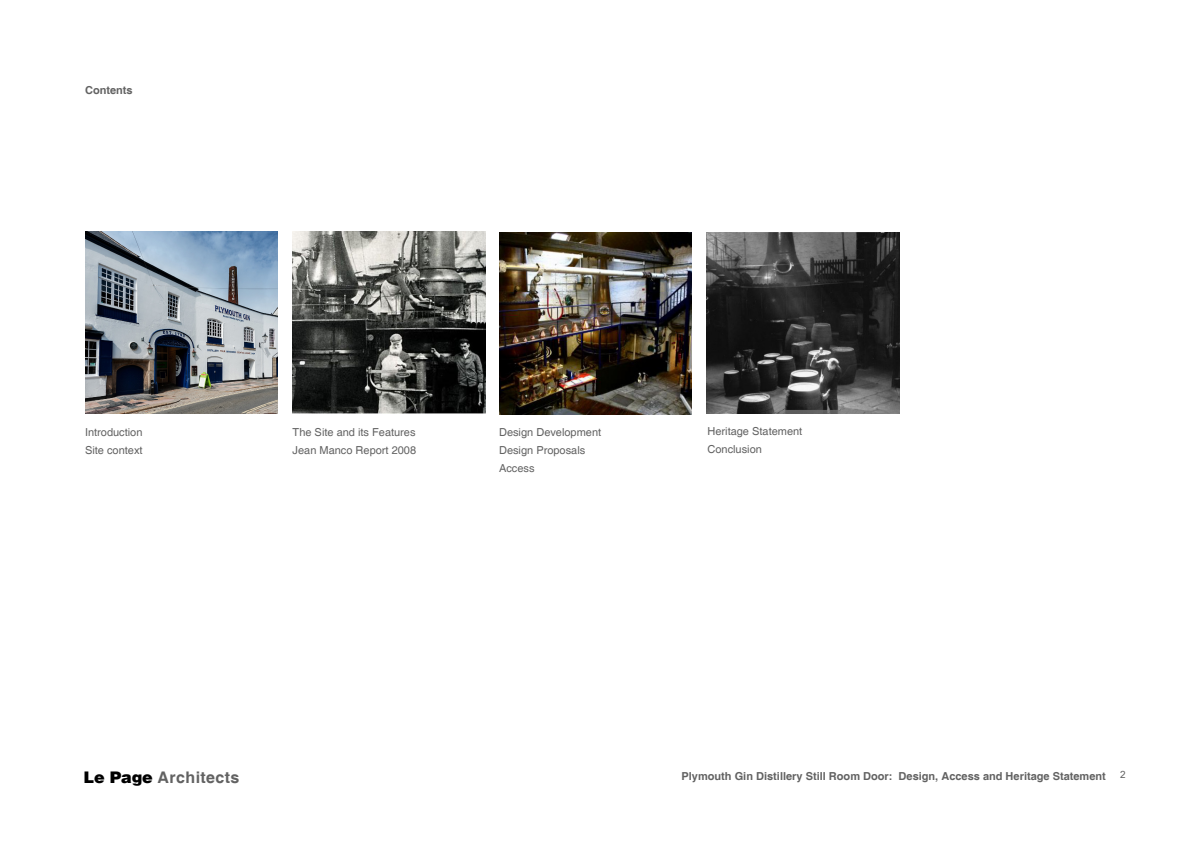
<style>
.page{position:relative;width:1191px;height:842px;background:#fff}
.page>*{position:absolute;margin:0;border:0;box-sizing:border-box;transform-origin:0 0}
.t1{font:700 16px "Helvetica";letter-spacing:.025em;color:#626262}
.GHK_Heading_2{font:11px "Helvetica";color:#626262}
.GHK_Heading_2-2{font:700 11px "Helvetica";color:#626262}
.t2{font:10px "Arial";color:#626262}
.s1{font-family:"Helvetica LT";font-weight:900;color:#000}
</style>
<div class="page">
<img style="left:85px;top:232px;width:193px;height:182px">
<img style="left:499px;top:232px;width:193px;height:182px">
<img style="left:293px;top:232px;width:192px;height:182px">
<img style="left:706px;top:232px;width:193px;height:182px">
<p class="GHK_Heading_2-2" style="left:85px;top:83px;width:49px">Contents</p>
<p class="GHK_Heading_2" style="left:85px;top:426px;width:59px">Introduction</p>
<p class="GHK_Heading_2" style="left:85px;top:444px;width:59px">Site context</p>
<p class="GHK_Heading_2" style="left:293px;top:426px;width:124px">The Site and its Features</p>
<p class="GHK_Heading_2" style="left:293px;top:444px;width:125px">Jean Manco Report 2008</p>
<p class="GHK_Heading_2" style="left:499px;top:426px;width:104px">Design Development</p>
<p class="GHK_Heading_2" style="left:499px;top:444px;width:88px">Design Proposals</p>
<p class="GHK_Heading_2" style="left:499px;top:462px;width:37px">Access</p>
<p class="GHK_Heading_2" style="left:707px;top:425px;width:96px">Heritage Statement</p>
<p class="GHK_Heading_2" style="left:707px;top:443px;width:56px">Conclusion</p>
<h1 class="t1" style="left:84px;top:767px;width:157px"><span class="s1">Le Page</span> Architects</h1>
<p class="GHK_Heading_2-2" style="left:681px;top:769px;width:426px">Plymouth Gin Distillery Still Room Door: Design, Access and Heritage Statement</p>
<p class="t2" style="left:1120px;top:768px;width:7px">2</p>
</div>
